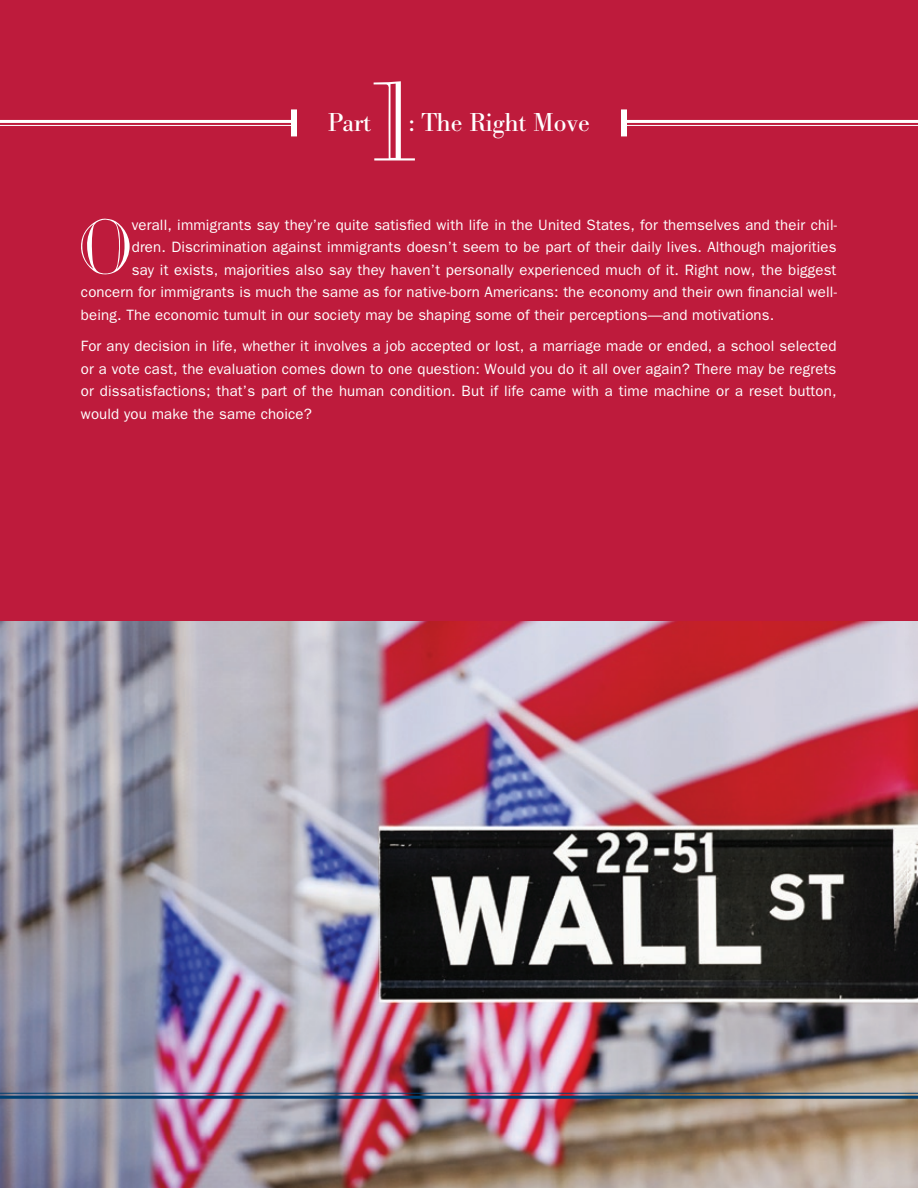
<style>
.page{position:relative;width:918px;height:1188px;background:#fff}
.page>*{position:absolute;margin:0;border:0;box-sizing:border-box;transform-origin:0 0}
.t1{font:112.5px "Bodoni Open";color:#fff}
.t2{font:78.75px "Bodoni Open";color:#fff}
.t3{font:25.5px "Bodoni BE";color:#fff}
.t4{font:15px/22.5px "ITC Franklin Gothic Std";letter-spacing:.01em;color:#fff;text-align:justify}
</style>
<div class="page">
<div style="left:0;top:0;width:918px;height:623px;background:#be1b3c"></div>
<hr style="left:0;top:120px;width:294px;height:3px;background:#fff">
<hr style="left:0;top:125px;width:294px;height:1px;background:#fff">
<div style="left:291px;top:109px;width:6px;height:27px;background:#fff"></div>
<hr style="left:624px;top:120px;width:294px;height:3px;background:#fff">
<hr style="left:624px;top:125px;width:294px;height:1px;background:#fff">
<div style="left:621px;top:109px;width:6px;height:27px;background:#fff"></div>
<img style="left:0;top:621px;width:918px;height:567px">
<hr style="left:0;top:1093px;width:918px;height:1px;background:#004071">
<hr style="left:0;top:1096px;width:918px;height:3px;background:#004071">
<h1 class="t1" style="left:372px;top:60px;width:46px">1</h1>
<h3 class="t3" style="left:328px;top:107px;width:45px">Part</h3>
<h3 class="t3" style="left:408px;top:107px;width:184px">: The Right Move</h3>
<h2 class="t2" style="left:80px;top:204px;width:53px">O</h2>
<p class="t4" style="left:132px;top:213px;width:707px">verall, immigrants say they’re quite satisfied with life in the United States, for themselves and their chil-</p>
<p class="t4" style="left:132px;top:236px;width:706px">dren. Discrimination against immigrants doesn’t seem to be part of their daily lives. Although majorities</p>
<p class="t4" style="left:132px;top:258px;width:706px">say it exists, majorities also say they haven’t personally experienced much of it. Right now, the biggest</p>
<p class="t4" style="left:81px;top:281px;width:758px">concern for immigrants is much the same as for native-born Americans: the economy and their own financial well-</p>
<p class="t4" style="left:81px;top:303px;width:695px">being. The economic tumult in our society may be shaping some of their perceptions—and motivations.</p>
<p class="t4" style="left:81px;top:335px;width:757px">For any decision in life, whether it involves a job accepted or lost, a marriage made or ended, a school selected or a vote cast, the evaluation comes down to one question: Would you do it all over again? There may be regrets or dissatisfactions; that’s part of the human condition. But if life came with a time machine or a reset button, would you make the same choice?</p>
</div>
